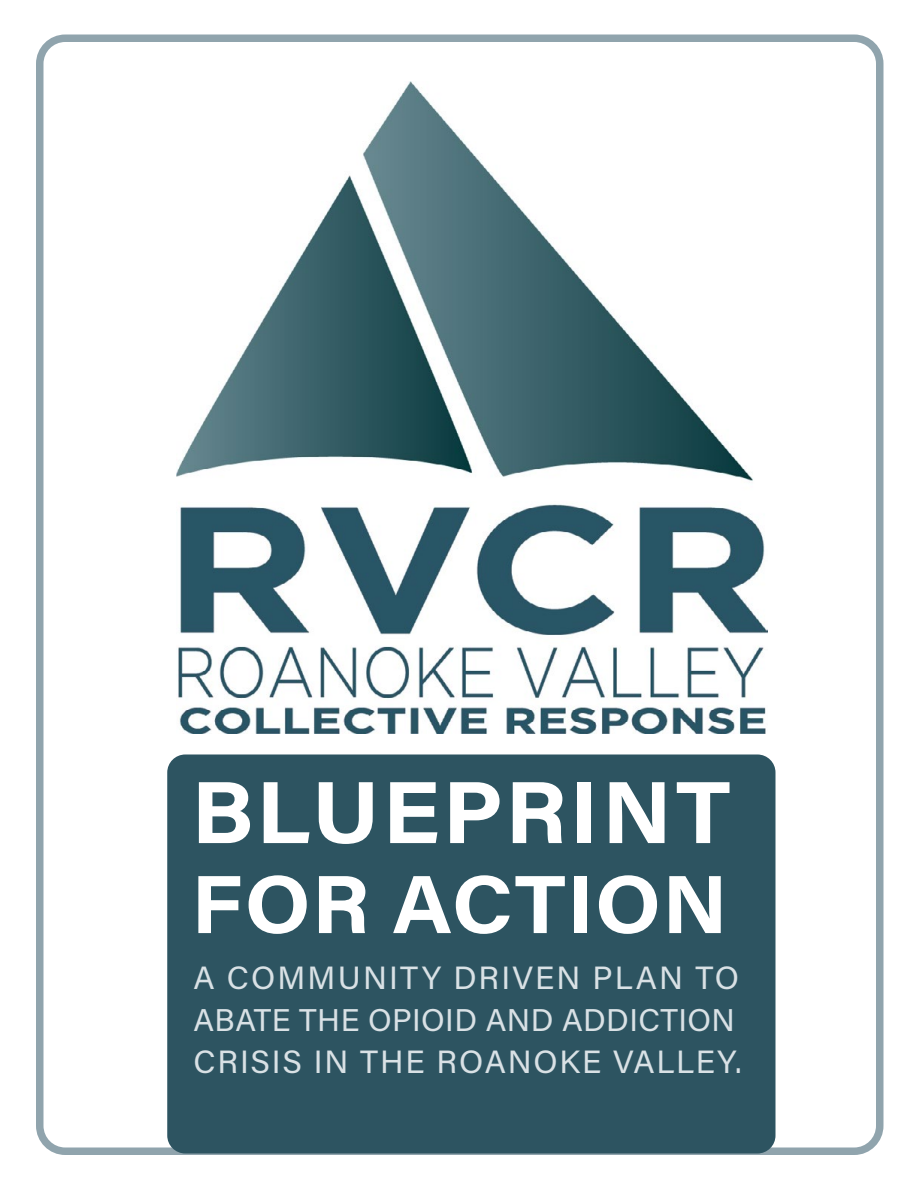
<style>
.page{position:relative;width:918px;height:1188px;background:#fff}
.page>*{position:absolute;margin:0;border:0;box-sizing:border-box;transform-origin:0 0}
.t1{font:88.35px "Acumin Variable Concept";letter-spacing:.06em;color:#fff;scale:1.05 1}
.t2{font:82.65px "Acumin Variable Concept";letter-spacing:.055em;color:#fff;scale:1.05 1}
.t3{font:32.25px "Acumin Variable Concept";letter-spacing:.075em;color:#d9e1e5}
.t4{font:31.5px "Acumin Variable Concept";letter-spacing:.03em;color:#d9e1e5}
</style>
<div class="page">
<div style="left:36px;top:34px;width:848px;height:1121px;border:8px solid #758e99;border-radius:26px"></div>
<div style="left:167px;top:754px;width:609px;height:400px;background:#2d5461;border-radius:18px"></div>
<img style="left:176px;top:82px;width:591px;height:652px">
<h1 class="t1" style="left:191px;top:752px;width:511px">BLUEPRINT</h1>
<h2 class="t2" style="left:191px;top:848px;width:511px">FOR ACTION</h2>
<p class="t3" style="left:194px;top:955px;width:547px">A COMMUNITY DRIVEN PLAN TO</p>
<p class="t4" style="left:194px;top:998px;width:543px">ABATE THE OPIOID AND ADDICTION</p>
<p class="t3" style="left:194px;top:1039px;width:549px">CRISIS IN THE ROANOKE VALLEY.</p>
</div>
